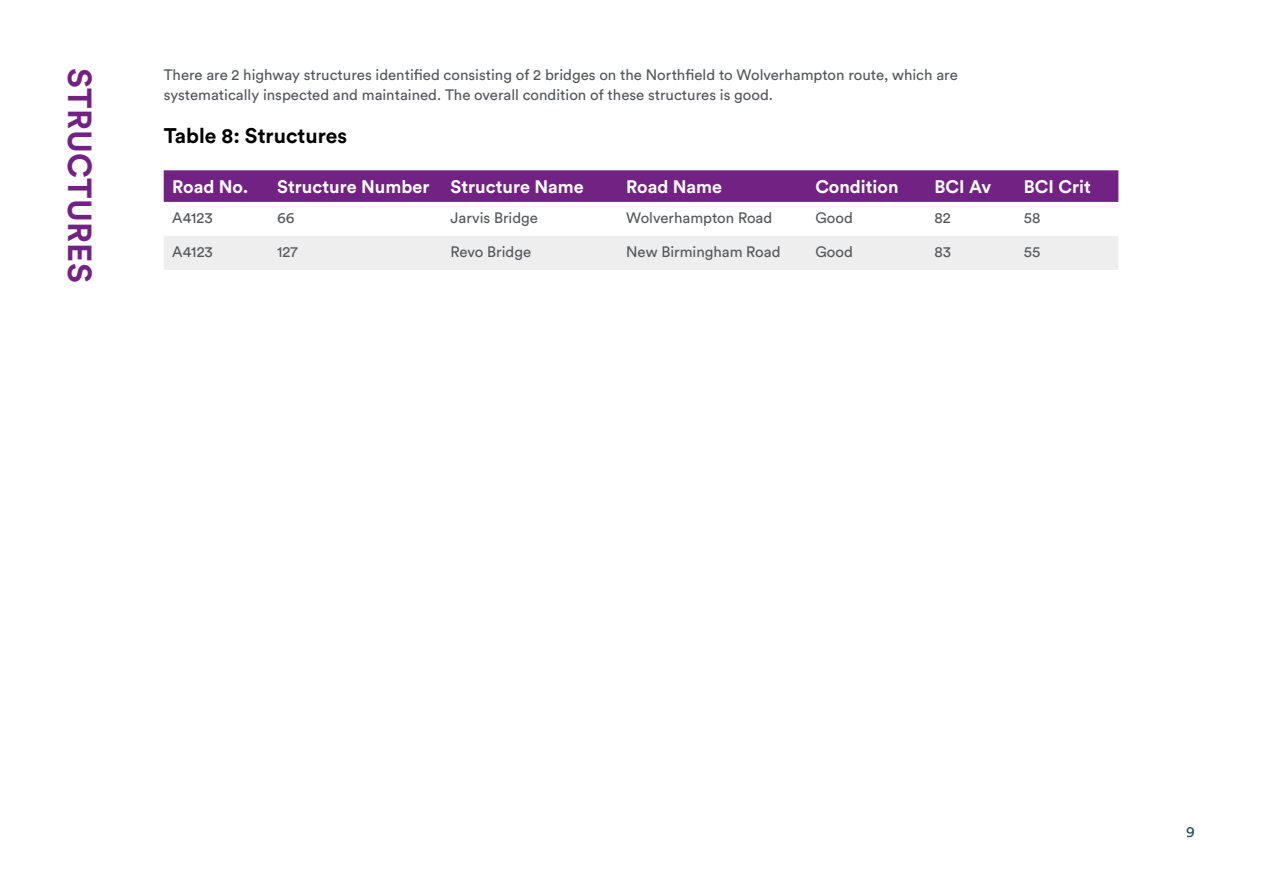
<style>
.page{position:relative;width:1263px;height:893px;background:#fff}
.page>*{position:absolute;margin:0;border:0;box-sizing:border-box;transform-origin:0 0}
.t1{font:700 33px "Circular Std";letter-spacing:.01em;color:#722282}
.t2{font:700 21px "Circular Std";color:#000}
.t3{font:700 18px "Circular Std";color:#fff}
.t4{font:15px/19.5px "Circular Std";color:#54565a}
.t5{font:15px "Circular Std";color:#20495d}
</style>
<div class="page">
<div style="left:164px;top:170px;width:954px;height:32px;background:#722282"></div>
<div style="left:164px;top:236px;width:954px;height:34px;background:#eeeeef"></div>
<h1 class="t1" style="left:101px;top:68px;width:216px;rotate:90deg">STRUCTURES</h1>
<p class="t4" style="left:164px;top:65px;width:796px">There are 2 highway structures identified consisting of 2 bridges on the Northfield to Wolverhampton route, which are systematically inspected and maintained. The overall condition of these structures is good.</p>
<h2 class="t2" style="left:164px;top:123px;width:185px">Table 8: Structures</h2>
<p class="t3" style="left:172px;top:175px;width:78px">Road No.</p>
<p class="t3" style="left:277px;top:175px;width:308px">Structure Number Structure Name</p>
<p class="t3" style="left:626px;top:175px;width:98px">Road Name</p>
<p class="t3" style="left:815px;top:175px;width:85px">Condition</p>
<p class="t3" style="left:934px;top:175px;width:58px">BCI Av</p>
<p class="t3" style="left:1024px;top:175px;width:68px">BCI Crit</p>
<p class="t4" style="left:172px;top:207px;width:42px">A4123</p>
<p class="t4" style="left:277px;top:207px;width:19px">66</p>
<p class="t4" style="left:451px;top:207px;width:89px">Jarvis Bridge</p>
<p class="t4" style="left:626px;top:207px;width:148px">Wolverhampton Road</p>
<p class="t4" style="left:815px;top:207px;width:39px">Good</p>
<p class="t4" style="left:934px;top:207px;width:18px">82</p>
<p class="t4" style="left:1024px;top:207px;width:18px">58</p>
<p class="t4" style="left:172px;top:241px;width:42px">A4123</p>
<p class="t4" style="left:277px;top:241px;width:22px">127</p>
<p class="t4" style="left:451px;top:241px;width:82px">Revo Bridge</p>
<p class="t4" style="left:626px;top:241px;width:156px">New Birmingham Road</p>
<p class="t4" style="left:815px;top:241px;width:39px">Good</p>
<p class="t4" style="left:934px;top:241px;width:18px">83</p>
<p class="t4" style="left:1024px;top:241px;width:18px">55</p>
<p class="t5" style="left:1186px;top:823px;width:10px">9</p>
</div>
